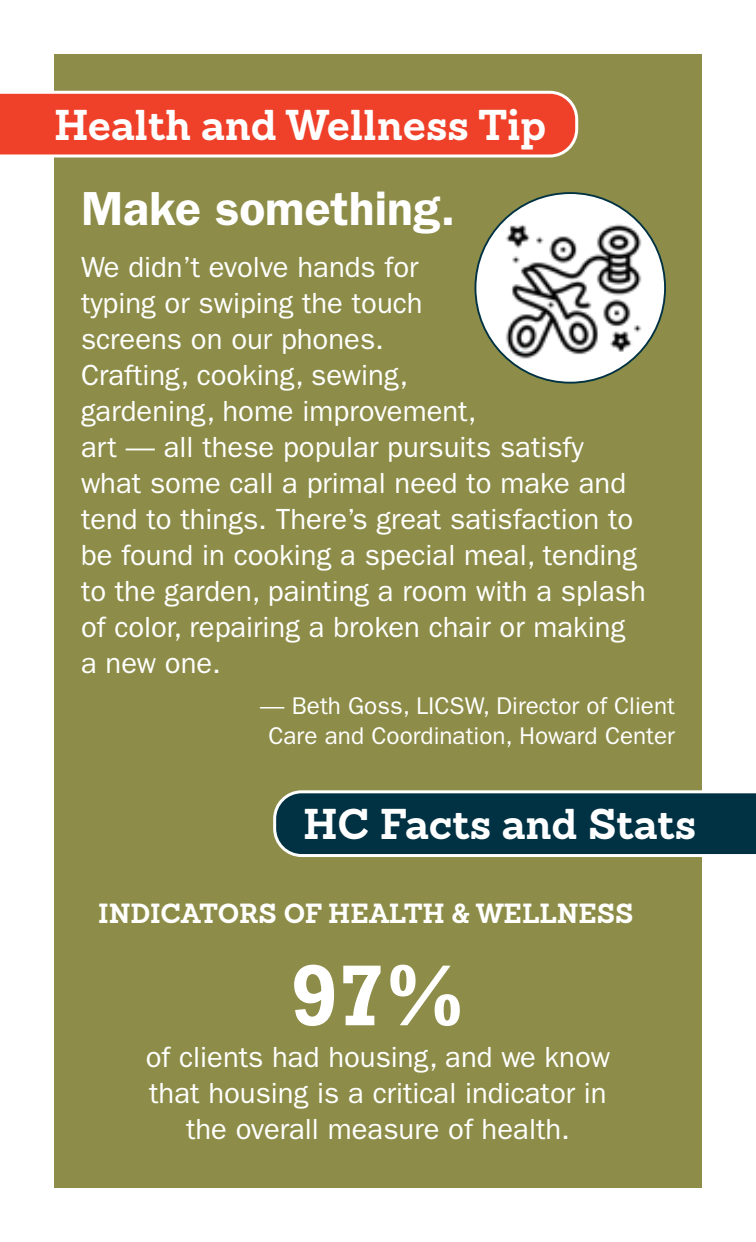
<style>
.page{position:relative;width:756px;height:1242px;background:#fff}
.page>*{position:absolute;margin:0;border:0;box-sizing:border-box;transform-origin:0 0}
.t1{font:700 87.9px "Rockwell";color:#fff}
.t2{font:600 48px "ITC Franklin Gothic Std";color:#fff}
.t3{font:700 42px "Sanchez";color:#fff}
.t4{font:29.4px/36px "ITC Franklin Gothic Std";color:#fff}
.t5{font:700 27px "Sanchez";color:#fff}
.t6{font:24.3px/30.3px "ITC Franklin Gothic Std";color:#fff;text-align:center}
</style>
<div class="page">
<div style="left:54px;top:54px;width:648px;height:1134px;background:#8d8d49"></div>
<img style="left:478px;top:196px;width:187px;height:187px">
<svg style="left:0;top:90px;width:579px;height:68px"></svg>
<svg style="left:273px;top:790px;width:483px;height:67px"></svg>
<h3 class="t3" style="left:54px;top:97px;width:494px">Health and Wellness Tip</h3>
<h2 class="t2" style="left:81px;top:181px;width:376px">Make something.</h2>
<p class="t4" style="left:81px;top:249px;width:566px">We didn’t evolve hands for<br>typing or swiping the touch<br>screens on our phones.<br>Crafting, cooking, sewing,<br>gardening, home improvement,<br>art — all these popular pursuits satisfy what some call a primal need to make and tend to things. There’s great satisfaction to be found in cooking a special meal, tending to the garden, painting a room with a splash of color, repairing a broken chair or making a new one.</p>
<p class="t6" style="left:260px;top:691px;width:416px">— Beth Goss, LICSW, Director of Client<br>Care and Coordination, Howard Center</p>
<h3 class="t3" style="left:303px;top:796px;width:395px">HC Facts and Stats</h3>
<p class="t5" style="left:98px;top:895px;width:537px">INDICATORS OF HEALTH &amp; WELLNESS</p>
<h1 class="t1" style="left:290px;top:942px;width:177px">97%</h1>
<p class="t4" style="left:146px;top:1039px;width:466px;text-align:center">of clients had housing, and we know that housing is a critical indicator in the overall measure of health.</p>
</div>
